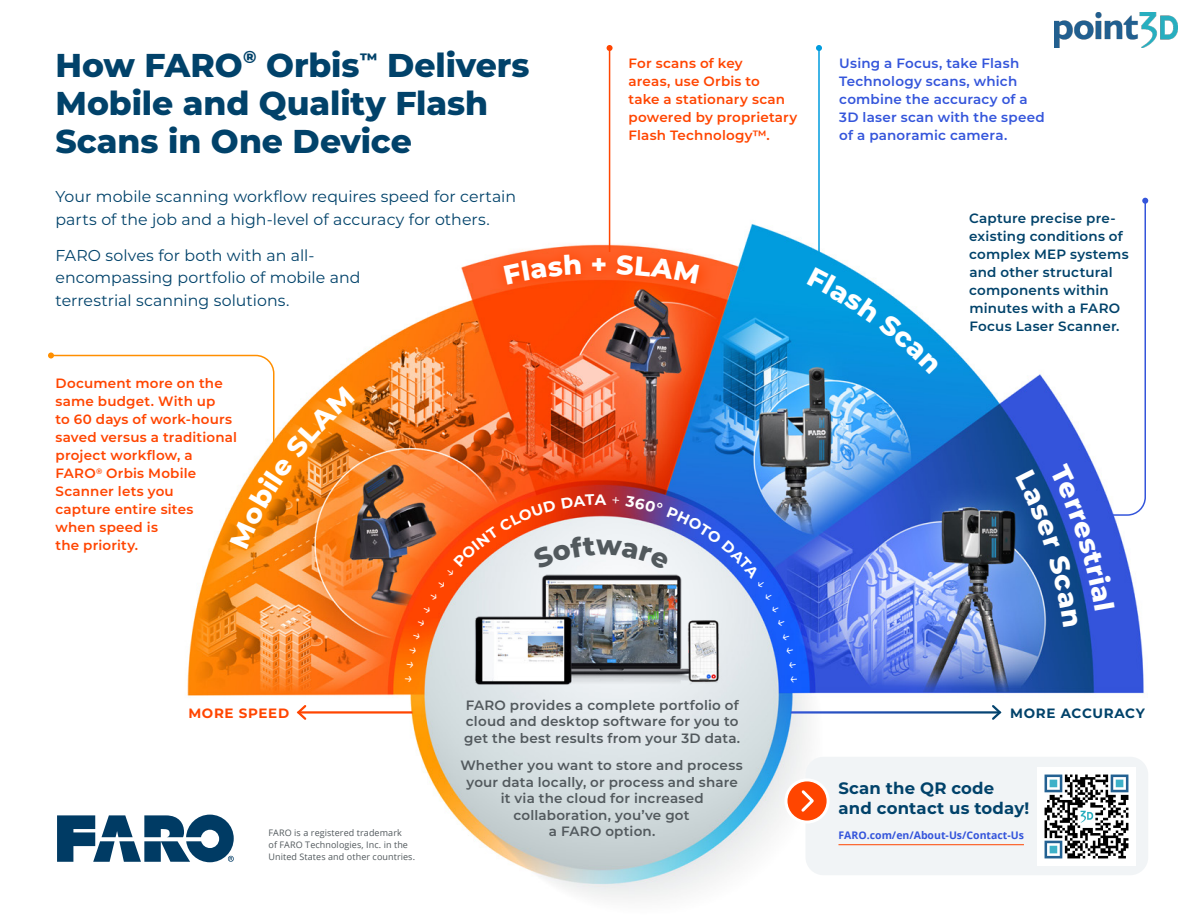
<style>
.page{position:relative;width:1188px;height:918px;background:#fff}
.page>*{position:absolute;margin:0;border:0;box-sizing:border-box;transform-origin:0 0}
.t1{font:800 33px/38px "Montserrat";letter-spacing:-.005em;color:#01426a}
.t2{font:800 27px "Montserrat";color:#fff}
.t3{font:700 16.5px/19.5px "Montserrat";letter-spacing:.01em;color:#01426a}
.t4{font:15.75px/22.5px "Montserrat";letter-spacing:.005em;color:#01426a}
.t5{font:700 15px "Montserrat";color:#fff}
.t6{font:600 13.5px/18px "Montserrat";letter-spacing:.015em;color:#ff4500}
.t7{font:600 13.5px/16.5px "Montserrat";letter-spacing:.015em;color:#52595d}
.t8{font:600 13.5px/18px "Montserrat";letter-spacing:.015em;color:#01426a}
.t9{font:600 13.5px/18px "Montserrat";letter-spacing:.015em;color:#3455db}
.t10{font:700 13.5px "Montserrat";letter-spacing:.045em;color:#01426a}
.t11{font:700 13.5px "Montserrat";letter-spacing:.05em;color:#ff4500}
.t12{font:700 10.5px "Open Sans";color:#3455db}
.t13{font:9px/12px "Open Sans";letter-spacing:.01em;color:#52595d}
</style>
<div class="page">
<img style="left:187px;top:163px;width:962px;height:736px">
<hr style="left:609px;top:48px;width:1px;height:204px;background:#ff4500">
<svg style="left:607px;top:45px;width:6px;height:6px"></svg>
<hr style="left:818px;top:48px;width:2px;height:223px;background:#009cde">
<svg style="left:816px;top:45px;width:6px;height:6px"></svg>
<img style="left:469px;top:627px;width:266px;height:60px">
<img style="left:216px;top:374px;width:156px;height:192px">
<svg style="left:491px;top:241px;width:226px;height:61px"></svg>
<hr style="left:298px;top:711px;width:116px;height:3px;background:#ff4500">
<svg style="left:295px;top:703px;width:13px;height:19px"></svg>
<hr style="left:789px;top:711px;width:211px;height:3px;background:#fff">
<svg style="left:990px;top:703px;width:13px;height:19px"></svg>
<svg style="left:57px;top:815px;width:177px;height:47px"></svg>
<div style="left:806px;top:757px;width:342px;height:118px;background:#f1f4f6;border-radius:18px"></div>
<hr style="left:838px;top:844px;width:186px;height:1px;background:#ff4500">
<svg style="left:786px;top:780px;width:42px;height:42px"></svg>
<div style="left:785px;top:778px;width:45px;height:46px;border:3px solid #fff;border-radius:50%"></div>
<svg style="left:799px;top:788px;width:18px;height:26px"></svg>
<img style="left:1038px;top:768px;width:98px;height:98px">
<img style="left:1054px;top:13px;width:124px;height:34px">
<svg style="left:48px;top:352px;width:307px;height:197px"></svg>
<svg style="left:807px;top:267px;width:133px;height:107px"></svg>
<svg style="left:1016px;top:198px;width:132px;height:429px"></svg>
<svg style="left:504px;top:254px;width:77px;height:30px;background:#fe5214"></svg>
<svg style="left:616px;top:255px;width:83px;height:29px;background:#fe5214"></svg>
<svg style="left:405px;top:676px;width:7px;height:6px"></svg>
<svg style="left:406px;top:661px;width:8px;height:7px"></svg>
<svg style="left:409px;top:647px;width:7px;height:7px"></svg>
<svg style="left:413px;top:633px;width:7px;height:7px"></svg>
<svg style="left:782px;top:633px;width:8px;height:8px"></svg>
<svg style="left:786px;top:647px;width:8px;height:7px"></svg>
<svg style="left:789px;top:662px;width:7px;height:7px"></svg>
<svg style="left:791px;top:677px;width:6px;height:6px"></svg>
<img style="left:417px;top:494px;width:368px;height:133px">
<h1 class="t1" style="left:55px;top:44px;width:475px">How FARO<sup>®</sup> Orbis<sup>™</sup> Delivers<br>Mobile and Quality Flash<br>Scans in One Device</h1>
<p class="t4" style="left:56px;top:185px;width:462px">Your mobile scanning workflow requires speed for certain parts of the job and a high‑level of accuracy for others.</p>
<p class="t4" style="left:56px;top:244px;width:306px">FARO solves for both with an all&shy;encompassing portfolio of mobile and terrestrial scanning solutions.</p>
<p class="t6" style="left:55px;top:374px;width:183px">Document more on the same budget. With up<br>to 60 days of work-hours saved versus a traditional project workflow, a<br>FARO<sup>®</sup> Orbis Mobile<br>Scanner lets you<br>capture entire sites<br>when speed is<br>the priority.</p>
<p class="t6" style="left:628px;top:53px;width:170px">For scans of key<br>areas, use Orbis to<br>take a stationary scan powered by proprietary<br>Flash Technology™.</p>
<p class="t9" style="left:839px;top:53px;width:207px">Using a Focus, take Flash<br>Technology scans, which combine the accuracy of a<br>3D laser scan with the speed of a panoramic camera.</p>
<h2 class="t2" style="left:591px;top:244px;width:18px">+</h2>
<p class="t8" style="left:969px;top:209px;width:161px">Capture precise pre&shy;existing conditions of complex MEP systems and other structural components within minutes with a FARO<br>Focus Laser Scanner.</p>
<p class="t5" style="left:595px;top:489px;width:13px">A</p>
<p class="t7" style="left:464px;top:696px;width:278px">FARO provides a complete portfolio of cloud and desktop software for you to get the best results from your 3D data.</p>
<p class="t7" style="left:460px;top:757px;width:284px;text-align:center">Whether you want to store and process your data locally, or process and share it via the cloud for increased collaboration, you’ve got<br>a FARO option.</p>
<p class="t11" style="left:188px;top:703px;width:102px">MORE SPEED</p>
<p class="t10" style="left:1010px;top:703px;width:136px">MORE ACCURACY</p>
<p class="t3" style="left:838px;top:778px;width:192px">Scan the QR code and contact us today!</p>
<p class="t12" style="left:838px;top:828px;width:187px">FARO.com/en/About-Us/Contact-Us</p>
<p class="t13" style="left:268px;top:827px;width:148px">FARO is a registered trademark<br>of FARO Technologies, Inc. in the<br>United States and other countries.</p>
</div>
